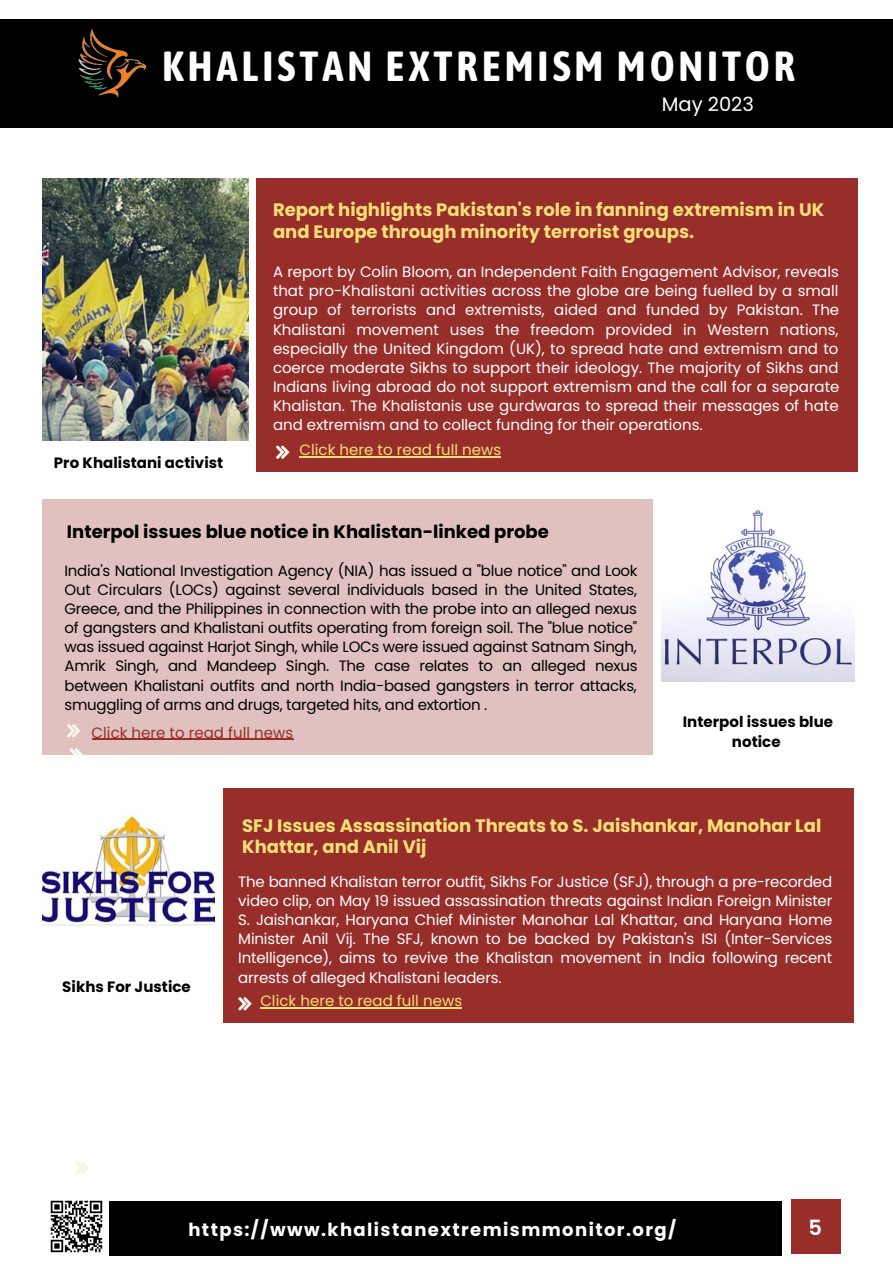
<style>
.page{position:relative;width:893px;height:1264px;background:#fff}
.page>*{position:absolute;margin:0;border:0;box-sizing:border-box;transform-origin:0 0}
.t1{font:700 42px "Asap Condensed";letter-spacing:.09em;color:#fff}
.t2{font:600 21px "Poppins";color:#fff}
.t3{font:19.5px "Poppins";color:#fff}
.t4{font:700 18px/21.3px "Poppins";color:#f8df77}
.t5{font:700 18px "Poppins";color:#000}
.t6{font:700 18px "Poppins";letter-spacing:.08em;color:#fff}
.t7{font:15px/19px "Poppins";letter-spacing:-.01em;color:#fff;text-align:justify}
.t8{font:15px/19px "Poppins";letter-spacing:-.02em;color:#000;text-align:justify}
.t9{font:700 15px/19px "Poppins";letter-spacing:.005em;color:#000;text-align:center}
.t10{font:15px "Poppins";letter-spacing:.005em;color:#f8df77}
.t11{font:15px "Poppins";letter-spacing:.005em;color:#982e2a}
</style>
<div class="page">
<div style="left:0;top:19px;width:892px;height:108px;background:#000"></div>
<img style="left:78px;top:29px;width:67px;height:68px">
<div style="left:256px;top:178px;width:601px;height:294px;background:#982e2a"></div>
<svg style="left:276px;top:445px;width:13px;height:14px"></svg>
<div style="left:42px;top:499px;width:611px;height:255px;background:#e0c1c0"></div>
<svg style="left:70px;top:748px;width:13px;height:7px"></svg>
<div style="left:223px;top:788px;width:630px;height:234px;background:#982e2a"></div>
<svg style="left:238px;top:997px;width:14px;height:13px"></svg>
<div style="left:109px;top:1201px;width:672px;height:54px;background:#000"></div>
<div style="left:791px;top:1199px;width:49px;height:54px;background:#982e2a"></div>
<img style="left:50px;top:1200px;width:53px;height:53px">
<img style="left:42px;top:178px;width:206px;height:262px">
<img style="left:661px;top:510px;width:193px;height:172px">
<img style="left:42px;top:815px;width:172px;height:111px">
<svg style="left:67px;top:724px;width:13px;height:13px"></svg>
<svg style="left:76px;top:1161px;width:13px;height:13px"></svg>
<hr style="left:299px;top:456px;width:202px;height:1px;background:#f8df77">
<hr style="left:92px;top:738px;width:201px;height:1px;background:#982e2a">
<hr style="left:260px;top:1007px;width:202px;height:1px;background:#f8df77">
<p class="t1" style="left:162px;top:42px;width:634px">KHALISTAN EXTREMISM MONITOR</p>
<p class="t3" style="left:661px;top:90px;width:94px">May 2023</p>
<p class="t9" style="left:54px;top:453px;width:171px">Pro Khalistani activist</p>
<p class="t4" style="left:273px;top:199px;width:552px">Report highlights Pakistan's role in fanning extremism in UK and Europe through minority terrorist groups.</p>
<p class="t7" style="left:273px;top:262px;width:568px">A report by Colin Bloom, an Independent Faith Engagement Advisor, reveals that pro-Khalistani activities across the globe are being fuelled by a small group of terrorists and extremists, aided and funded by Pakistan. The Khalistani movement uses the freedom provided in Western nations, especially the United Kingdom (UK), to spread hate and extremism and to coerce moderate Sikhs to support their ideology. The majority of Sikhs and Indians living abroad do not support extremism and the call for a separate Khalistan. The Khalistanis use gurdwaras to spread their messages of hate and extremism and to collect funding for their operations.</p>
<p class="t10" style="left:299px;top:439px;width:203px">Click here to read full news</p>
<p class="t5" style="left:67px;top:519px;width:483px">Interpol issues blue notice in Khalistan-linked probe</p>
<p class="t8" style="left:65px;top:561px;width:574px">India's National Investigation Agency (NIA) has issued a "blue notice" and Look Out Circulars (LOCs) against several individuals based in the United States, Greece, and the Philippines in connection with the probe into an alleged nexus of gangsters and Khalistani outfits operating from foreign soil. The "blue notice" was issued against Harjot Singh, while LOCs were issued against Satnam Singh, Amrik Singh, and Mandeep Singh. The case relates to an alleged nexus between Khalistani outfits and north India-based gangsters in terror attacks, smuggling of arms and drugs, targeted hits, and extortion .</p>
<p class="t11" style="left:92px;top:721px;width:203px">Click here to read full news</p>
<p class="t9" style="left:682px;top:712px;width:152px">Interpol issues blue notice</p>
<p class="t9" style="left:62px;top:976px;width:130px">Sikhs For Justice</p>
<p class="t4" style="left:242px;top:814px;width:580px">SFJ Issues Assassination Threats to S. Jaishankar, Manohar Lal<br>Khattar, and Anil Vij</p>
<p class="t7" style="left:238px;top:872px;width:595px">The banned Khalistan terror outfit, Sikhs For Justice (SFJ), through a pre-recorded video clip, on May 19 issued assassination threats against Indian Foreign Minister S. Jaishankar, Haryana Chief Minister Manohar Lal Khattar, and Haryana Home Minister Anil Vij. The SFJ, known to be backed by Pakistan's ISI (Inter-Services Intelligence), aims to revive the Khalistan movement in India following recent arrests of alleged Khalistani leaders.</p>
<p class="t10" style="left:260px;top:990px;width:203px">Click here to read full news</p>
<p class="t6" style="left:188px;top:1217px;width:489px">https://www.khalistanextremismmonitor.org/</p>
<p class="t2" style="left:808px;top:1212px;width:15px">5</p>
</div>
